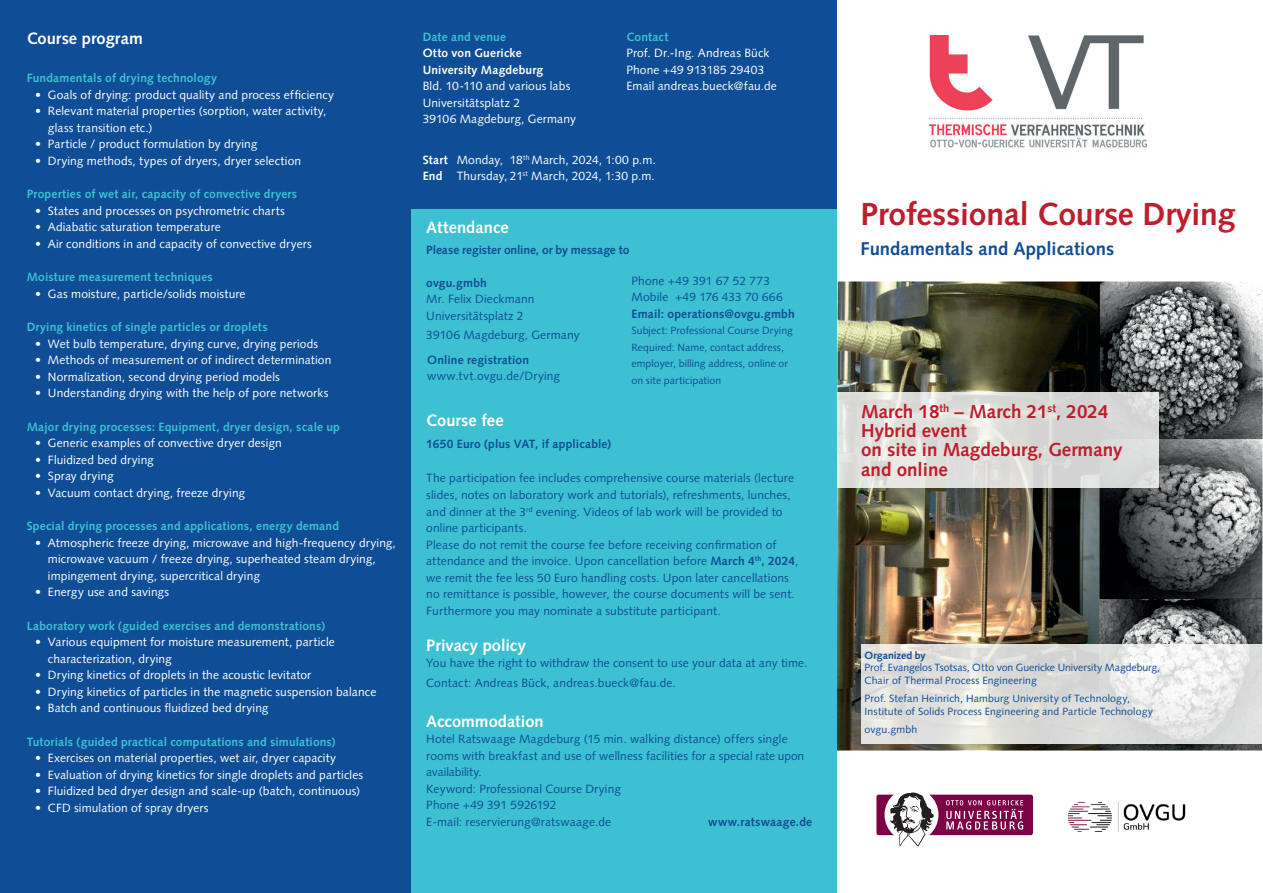
<style>
.page{position:relative;width:1263px;height:893px;background:#fff}
.page>*{position:absolute;margin:0;border:0;box-sizing:border-box;transform-origin:0 0}
.t1{font:700 31.95px "Syntax LT Std";letter-spacing:-.005em;color:#be1d2c}
.t2{font:700 18.75px "Syntax LT Std";color:#be1d2c}
.t3{font:700 18.45px "Syntax LT Std";color:#0f4d96}
.vdo_Absatz_Überschri{font:700 16.5px "Syntax LT Std";color:#fff}
.vdo_Fließtext_8pt_bl{font:700 16.5px "Syntax LT Std";color:#fff}
.vdo_Fließtext_8pt_bl-2{font:12px/16.5px "Syntax LT Std";letter-spacing:.01em;color:#fff}
.vdo_Fließtext_8pt_bl-3{font:12px/16.5px "Syntax LT Std";letter-spacing:.01em;color:#0f4d96}
.vdo_Aufzählung_Übers{font:700 12px "Syntax LT Std";letter-spacing:.015em;color:#3dc1d2}
.vdo_Fließtext_8pt_bl-4{font:700 12px "Syntax LT Std";letter-spacing:.01em;color:#0f4d96}
.Date_and_venue_Tages{font:12px "Syntax LT Std";letter-spacing:.01em;color:#fff}
.vdo_Fließtext_8pt_bl-5{font:700 12px "Syntax LT Std";letter-spacing:-.01em;color:#0f4d96}
.vdo_Fließtext_8pt_bl-6{font:10.5px/16.5px "Syntax LT Std";letter-spacing:.01em;color:#0f4d96}
.s1{font-weight:700}
</style>
<div class="page">
<img style="left:837px;top:281px;width:426px;height:469px">
<img style="left:822px;top:290px;width:441px;height:1px">
<svg style="left:861px;top:644px;width:402px;height:99px;background:#e2e1e0"></svg>
<svg style="left:837px;top:392px;width:322px;height:96px;background:#dddddb"></svg>
<svg style="left:876px;top:792px;width:157px;height:55px"></svg>
<img style="left:929px;top:36px;width:218px;height:112px">
<img style="left:1067px;top:802px;width:119px;height:30px">
<div style="left:0;top:0;width:837px;height:893px;background:#0f4d96"></div>
<div style="left:411px;top:209px;width:426px;height:684px;background:#3dc1d2"></div>
<p class="vdo_Absatz_Überschri" style="left:27px;top:29px;width:118px">Course program</p>
<p class="vdo_Aufzählung_Übers" style="left:27px;top:71px;width:192px">Fundamentals of drying technology</p>
<p class="vdo_Fließtext_8pt_bl-2" style="left:35px;top:86px;width:301px">• Goals of drying: product quality and process efficiency</p>
<p class="vdo_Fließtext_8pt_bl-2" style="left:48px;top:103px;width:280px;text-indent:-13px">• Relevant material properties (sorption, water activity, glass transition etc.)</p>
<p class="vdo_Fließtext_8pt_bl-2" style="left:35px;top:136px;width:224px">• Particle / product formulation by drying</p>
<p class="vdo_Fließtext_8pt_bl-2" style="left:35px;top:152px;width:267px">• Drying methods, types of dryers, dryer selection</p>
<p class="vdo_Aufzählung_Übers" style="left:27px;top:187px;width:272px">Properties of wet air, capacity of convective dryers</p>
<p class="vdo_Fließtext_8pt_bl-2" style="left:35px;top:202px;width:251px">• States and processes on psychrometric charts</p>
<p class="vdo_Fließtext_8pt_bl-2" style="left:35px;top:219px;width:187px">• Adiabatic saturation temperature</p>
<p class="vdo_Fließtext_8pt_bl-2" style="left:35px;top:235px;width:278px">• Air conditions in and capacity of convective dryers</p>
<p class="vdo_Aufzählung_Übers" style="left:27px;top:270px;width:188px">Moisture measurement techniques</p>
<p class="vdo_Fließtext_8pt_bl-2" style="left:35px;top:285px;width:212px">• Gas moisture, particle/solids moisture</p>
<p class="vdo_Aufzählung_Übers" style="left:27px;top:320px;width:242px">Drying kinetics of single particles or droplets</p>
<p class="vdo_Fließtext_8pt_bl-2" style="left:35px;top:335px;width:285px">• Wet bulb temperature, drying curve, drying periods</p>
<p class="vdo_Fließtext_8pt_bl-2" style="left:35px;top:352px;width:298px">• Methods of measurement or of indirect determination</p>
<p class="vdo_Fließtext_8pt_bl-2" style="left:35px;top:368px;width:246px">• Normalization, second drying period models</p>
<p class="vdo_Fließtext_8pt_bl-2" style="left:35px;top:385px;width:295px">• Understanding drying with the help of pore networks</p>
<p class="vdo_Aufzählung_Übers" style="left:27px;top:420px;width:315px">Major drying processes: Equipment, dryer design, scale up</p>
<p class="vdo_Fließtext_8pt_bl-2" style="left:35px;top:435px;width:248px">• Generic examples of convective dryer design</p>
<p class="vdo_Fließtext_8pt_bl-2" style="left:35px;top:451px;width:120px">• Fluidized bed drying</p>
<p class="vdo_Fließtext_8pt_bl-2" style="left:35px;top:468px;width:80px">• Spray drying</p>
<p class="vdo_Fließtext_8pt_bl-2" style="left:35px;top:484px;width:212px">• Vacuum contact drying, freeze drying</p>
<p class="vdo_Aufzählung_Übers" style="left:27px;top:519px;width:314px">Special drying processes and applications, energy demand</p>
<p class="vdo_Fließtext_8pt_bl-2" style="left:48px;top:534px;width:349px;text-indent:-13px">• Atmospheric freeze drying, microwave and high-frequency drying, microwave vacuum / freeze drying, superheated steam drying, impingement drying, supercritical drying</p>
<p class="vdo_Fließtext_8pt_bl-2" style="left:35px;top:584px;width:136px">• Energy use and savings</p>
<p class="vdo_Aufzählung_Übers" style="left:27px;top:619px;width:300px">Laboratory work (guided exercises and demonstrations)</p>
<p class="vdo_Fließtext_8pt_bl-2" style="left:48px;top:634px;width:288px;text-indent:-13px">• Various equipment for moisture measurement, particle characterization, drying</p>
<p class="vdo_Fließtext_8pt_bl-2" style="left:35px;top:667px;width:278px">• Drying kinetics of droplets in the acoustic levitator</p>
<p class="vdo_Fließtext_8pt_bl-2" style="left:35px;top:683px;width:343px">• Drying kinetics of particles in the magnetic suspension balance</p>
<p class="vdo_Fließtext_8pt_bl-2" style="left:35px;top:700px;width:235px">• Batch and continuous fluidized bed drying</p>
<p class="vdo_Aufzählung_Übers" style="left:27px;top:735px;width:310px">Tutorials (guided practical computations and simulations)</p>
<p class="vdo_Fließtext_8pt_bl-2" style="left:35px;top:750px;width:302px">• Exercises on material properties, wet air, dryer capacity</p>
<p class="vdo_Fließtext_8pt_bl-2" style="left:35px;top:766px;width:329px">• Evaluation of drying kinetics for single droplets and particles</p>
<p class="vdo_Fließtext_8pt_bl-2" style="left:35px;top:783px;width:327px">• Fluidized bed dryer design and scale-up (batch, continuous)</p>
<p class="vdo_Fließtext_8pt_bl-2" style="left:35px;top:799px;width:175px">• CFD simulation of spray dryers</p>
<p class="vdo_Aufzählung_Übers" style="left:423px;top:30px;width:85px">Date and venue</p>
<p class="vdo_Fließtext_8pt_bl-2" style="left:423px;top:45px;width:155px"><span class="s1">Otto von Guericke<br>University Magdeburg<br></span>Bld. 10-110 and various labs<br>Universitätsplatz 2<br>39106 Magdeburg, Germany</p>
<p class="vdo_Aufzählung_Übers" style="left:626px;top:30px;width:43px">Contact</p>
<p class="vdo_Fließtext_8pt_bl-2" style="left:626px;top:45px;width:145px">Prof. Dr.-Ing. Andreas Bück</p>
<p class="vdo_Fließtext_8pt_bl-2" style="left:626px;top:62px;width:140px">Phone +49 913185 29403</p>
<p class="vdo_Fließtext_8pt_bl-2" style="left:626px;top:78px;width:152px">Email andreas.bueck@fau.de</p>
<p class="Date_and_venue_Tages" style="left:423px;top:153px;width:235px"><span class="s1">Start</span> Monday, 18<sup>th</sup> March, 2024, 1:00 p.m.</p>
<p class="Date_and_venue_Tages" style="left:423px;top:169px;width:234px"><span class="s1">End</span> Thursday, 21<sup>st</sup> March, 2024, 1:30 p.m.</p>
<p class="vdo_Absatz_Überschri" style="left:426px;top:218px;width:84px">Attendance</p>
<p class="vdo_Fließtext_8pt_bl-5" style="left:426px;top:243px;width:205px">Please register online, or by message to</p>
<p class="vdo_Fließtext_8pt_bl-3" style="left:426px;top:274px;width:110px"><span class="s1">ovgu.gmbh<br></span>Mr. Felix Dieckmann<br>Universitätsplatz 2</p>
<p class="vdo_Fließtext_8pt_bl-3" style="left:426px;top:327px;width:155px">39106 Magdeburg, Germany</p>
<p class="vdo_Fließtext_8pt_bl-3" style="left:631px;top:272px;width:140px">Phone +49 391 67 52 773</p>
<p class="vdo_Fließtext_8pt_bl-3" style="left:631px;top:289px;width:153px">Mobile +49 176 433 70 666</p>
<p class="vdo_Fließtext_8pt_bl-4" style="left:631px;top:307px;width:165px">Email: operations@ovgu.gmbh</p>
<p class="vdo_Fließtext_8pt_bl-6" style="left:631px;top:322px;width:163px">Subject: Professional Course Drying Required: Name, contact address, employer, billing address, online or on site participation</p>
<p class="vdo_Fließtext_8pt_bl-4" style="left:427px;top:353px;width:103px">Online registration</p>
<p class="vdo_Fließtext_8pt_bl-3" style="left:427px;top:368px;width:134px">www.tvt.ovgu.de/Drying</p>
<p class="vdo_Absatz_Überschri" style="left:426px;top:411px;width:79px">Course fee</p>
<p class="vdo_Fließtext_8pt_bl-4" style="left:426px;top:437px;width:186px">1650 Euro (plus VAT, if applicable)</p>
<p class="vdo_Fließtext_8pt_bl-3" style="left:426px;top:470px;width:369px">The participation fee includes comprehensive course materials (lecture slides, notes on laboratory work and tutorials), refreshments, lunches, and dinner at the 3<sup>rd</sup> evening. Videos of lab work will be provided to online participants.</p>
<p class="vdo_Fließtext_8pt_bl-3" style="left:426px;top:536px;width:374px">Please do not remit the course fee before receiving confirmation of attendance and the invoice. Upon cancellation before <span class="s1">March 4</span><sup>th</sup><span class="s1">, 2024</span>, we remit the fee less 50 Euro handling costs. Upon later cancellations no remittance is possible, however, the course documents will be sent.<br>Furthermore you may nominate a substitute participant.</p>
<p class="vdo_Fließtext_8pt_bl" style="left:426px;top:636px;width:101px">Privacy policy</p>
<p class="vdo_Fließtext_8pt_bl-3" style="left:426px;top:653px;width:383px;line-height:19.8px">You have the right to withdraw the consent to use your data at any time.<br>Contact: Andreas Bück, andreas.bueck@fau.de.</p>
<p class="vdo_Fließtext_8pt_bl" style="left:426px;top:712px;width:119px">Accommodation</p>
<p class="vdo_Fließtext_8pt_bl-3" style="left:426px;top:731px;width:379px">Hotel Ratswaage Magdeburg (15 min. walking distance) offers single rooms with breakfast and use of wellness facilities for a special rate upon availability.</p>
<p class="vdo_Fließtext_8pt_bl-3" style="left:426px;top:780px;width:196px">Keyword: Professional Course Drying</p>
<p class="vdo_Fließtext_8pt_bl-3" style="left:426px;top:797px;width:186px">Phone +49 391 5926192<br>E-mail: reservierung@ratswaage.de</p>
<p class="vdo_Fließtext_8pt_bl-4" style="left:708px;top:815px;width:106px">www.ratswaage.de</p>
<p class="t1" style="left:860px;top:195px;width:377px">Professional Course Drying</p>
<p class="t3" style="left:860px;top:238px;width:255px">Fundamentals and Applications</p>
<p class="t2" style="left:861px;top:401px;width:249px">March 18<sup>th</sup> – March 21<sup>st</sup>, 2024</p>
<p class="t2" style="left:861px;top:420px;width:107px">Hybrid event</p>
<p class="t2" style="left:861px;top:439px;width:263px">on site in Magdeburg, Germany</p>
<p class="t2" style="left:861px;top:458px;width:88px">and online</p>
<p class="vdo_Fließtext_8pt_bl-6" style="left:864px;top:649px;width:297px;line-height:12.6px"><span class="s1">Organized by<br></span>Prof. Evangelos Tsotsas, Otto von Guericke University Magdeburg,<br>Chair of Thermal Process Engineering</p>
<p class="vdo_Fließtext_8pt_bl-6" style="left:864px;top:690px;width:267px">Prof. Stefan Heinrich, Hamburg University of Technology,</p>
<p class="vdo_Fließtext_8pt_bl-6" style="left:864px;top:703px;width:290px">Institute of Solids Process Engineering and Particle Technology</p>
<p class="vdo_Fließtext_8pt_bl-6" style="left:864px;top:721px;width:54px">ovgu.gmbh</p>
</div>
